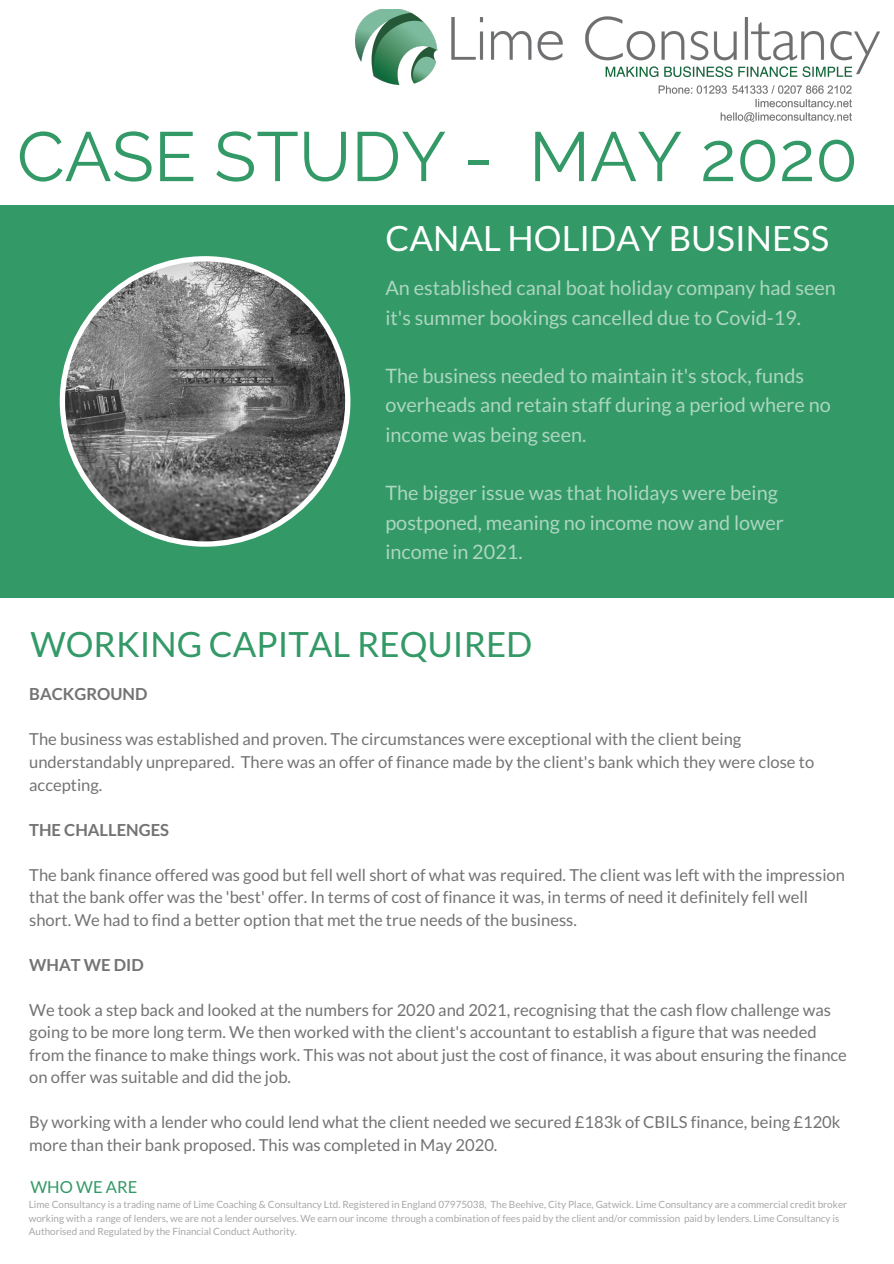
<style>
.page{position:relative;width:894px;height:1264px;background:#fff}
.page>*{position:absolute;margin:0;border:0;box-sizing:border-box;transform-origin:0 0}
.t1{font:69.6px "Raleway";color:#396}
.t2{font:34.8px "Lato";color:#396}
.t3{font:34.8px "Lato";color:#fff}
.t4{font:19.8px/29.2px "Lato";color:#fff}
.t5{font:16.5px/22.5px "Lato";color:#737373}
.t6{font:700 16.5px "Lato";color:#737373}
.t7{font:16.5px "Lato";color:#396}
.t8{font:9.9px/13.5px "Lato";color:#a8a8a8}
</style>
<div class="page">
<div style="left:0;top:205px;width:893px;height:392px;background:#396"></div>
<svg style="left:60px;top:256px;width:290px;height:290px"></svg>
<img style="left:355px;top:9px;width:524px;height:113px">
<h1 class="t1" style="left:17px;top:116px;width:842px">CASE STUDY - MAY 2020</h1>
<h2 class="t3" style="left:385px;top:216px;width:445px">CANAL HOLIDAY BUSINESS</h2>
<p class="t4" style="left:385px;top:273px;width:452px">An established canal boat holiday company had seen it's summer bookings cancelled due to Covid-19.</p>
<p class="t4" style="left:385px;top:361px;width:447px">The business needed to maintain it's stock, funds overheads and retain staff during a period where no income was being seen.</p>
<p class="t4" style="left:385px;top:478px;width:400px">The bigger issue was that holidays were being postponed, meaning no income now and lower income in 2021.</p>
<h2 class="t2" style="left:30px;top:622px;width:503px">WORKING CAPITAL REQUIRED</h2>
<p class="t6" style="left:29px;top:684px;width:120px">BACKGROUND</p>
<p class="t5" style="left:29px;top:727px;width:786px">The business was established and proven. The circumstances were exceptional with the client being understandably unprepared. There was an offer of finance made by the client's bank which they were close to accepting.</p>
<p class="t6" style="left:29px;top:819px;width:141px">THE CHALLENGES</p>
<p class="t5" style="left:29px;top:863px;width:817px">The bank finance offered was good but fell well short of what was required. The client was left with the impression that the bank offer was the 'best' offer. In terms of cost of finance it was, in terms of need it definitely fell well short. We had to find a better option that met the true needs of the business.</p>
<p class="t6" style="left:29px;top:954px;width:116px">WHAT WE DID</p>
<p class="t5" style="left:29px;top:998px;width:819px">We took a step back and looked at the numbers for 2020 and 2021, recognising that the cash flow challenge was going to be more long term. We then worked with the client's accountant to establish a figure that was needed from the finance to make things work. This was not about just the cost of finance, it was about ensuring the finance on offer was suitable and did the job.</p>
<p class="t5" style="left:29px;top:1110px;width:812px">By working with a lender who could lend what the client needed we secured £183k of CBILS finance, being £120k more than their bank proposed. This was completed in May 2020.</p>
<p class="t7" style="left:30px;top:1176px;width:108px">WHO WE ARE</p>
<p class="t8" style="left:29px;top:1197px;width:819px">Lime Consultancy is a trading name of Lime Coaching &amp; Consultancy Ltd. Registered in England 07975038, The Beehive, City Place, Gatwick. Lime Consultancy are a commercial credit broker working with a range of lenders, we are not a lender ourselves. We earn our income through a combination of fees paid by the client and/or commission paid by lenders. Lime Consultancy is<br>Authorised and Regulated by the Financial Conduct Authority.</p>
</div>
